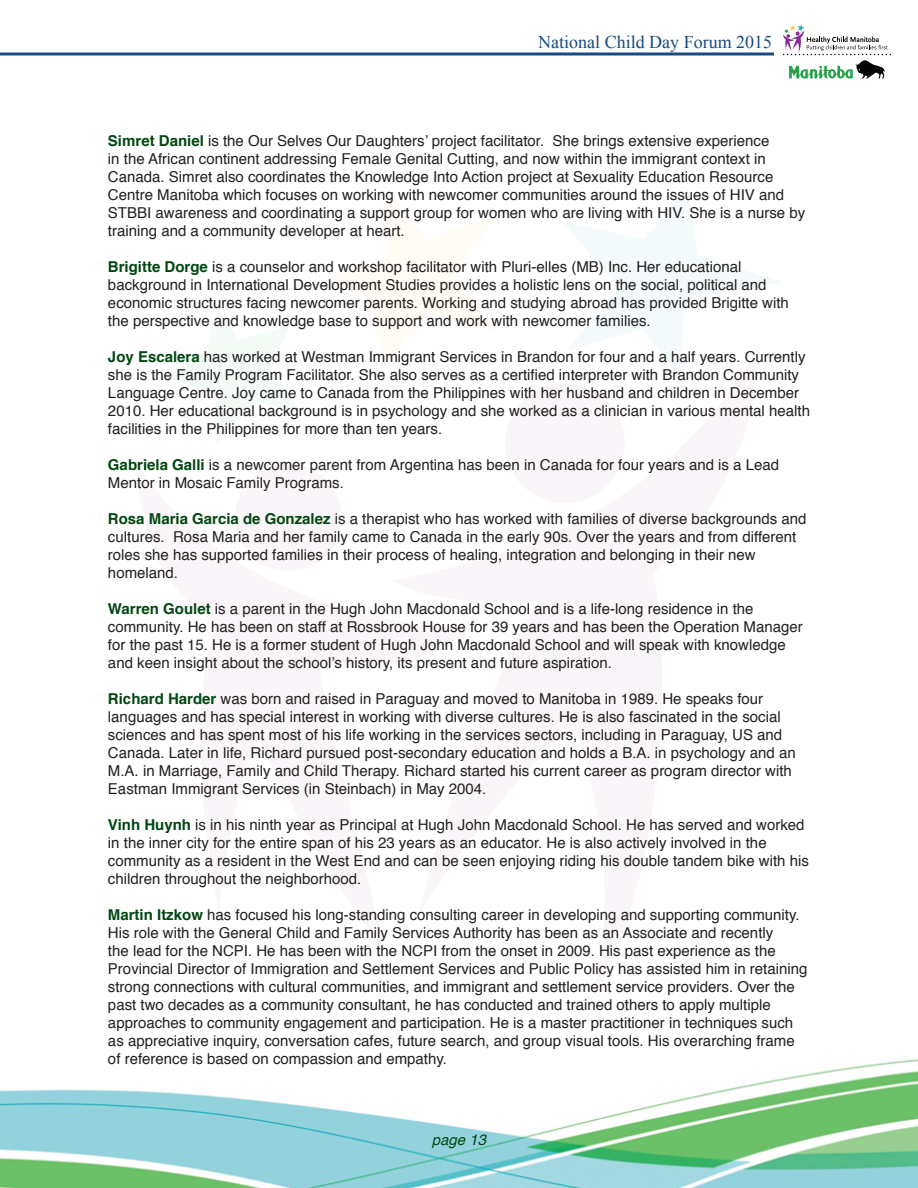
<style>
.page{position:relative;width:918px;height:1188px;background:#fff}
.page>*{position:absolute;margin:0;border:0;box-sizing:border-box;transform-origin:0 0}
.t1{font:18px "Times New Roman";color:#174a7e}
.t2{font:15px/18px "Helvetica";color:#231f20}
.t3{font:italic 15px "Helvetica";color:#004710}
.s1{font-weight:700;color:#004710}
</style>
<div class="page">
<svg style="left:0;top:1059px;width:918px;height:129px"></svg>
<svg style="left:168px;top:308px;width:134px;height:134px"></svg>
<svg style="left:564px;top:190px;width:216px;height:156px"></svg>
<svg style="left:0;top:52px;width:774px;height:4px;background:#50779e"></svg>
<svg style="left:783px;top:25px;width:108px;height:54px"></svg>
<p class="t1" style="left:538px;top:30px;width:235px">National Child Day Forum 2015</p>
<p class="t2" style="left:108px;top:132px;width:699px"><span class="s1">Simret Daniel</span> is the Our Selves Our Daughters’ project facilitator. She brings extensive experience<br>in the African continent addressing Female Genital Cutting, and now within the immigrant context in Canada. Simret also coordinates the Knowledge Into Action project at Sexuality Education Resource Centre Manitoba which focuses on working with newcomer communities around the issues of HIV and STBBI awareness and coordinating a support group for women who are living with HIV. She is a nurse by training and a community developer at heart.</p>
<p class="t2" style="left:108px;top:258px;width:682px"><span class="s1">Brigitte Dorge</span> is a counselor and workshop facilitator with Pluri-elles (MB) Inc. Her educational background in International Development Studies provides a holistic lens on the social, political and economic structures facing newcomer parents. Working and studying abroad has provided Brigitte with the perspective and knowledge base to support and work with newcomer families.</p>
<p class="t2" style="left:108px;top:348px;width:704px"><span class="s1">Joy Escalera</span> has worked at Westman Immigrant Services in Brandon for four and a half years. Currently she is the Family Program Facilitator. She also serves as a certified interpreter with Brandon Community Language Centre. Joy came to Canada from the Philippines with her husband and children in December 2010. Her educational background is in psychology and she worked as a clinician in various mental health facilities in the Philippines for more than ten years.</p>
<p class="t2" style="left:108px;top:456px;width:673px"><span class="s1">Gabriela Galli</span> is a newcomer parent from Argentina has been in Canada for four years and is a Lead<br>Mentor in Mosaic Family Programs.</p>
<p class="t2" style="left:108px;top:510px;width:700px"><span class="s1">Rosa Maria Garcia de Gonzalez</span> is a therapist who has worked with families of diverse backgrounds and cultures. Rosa Maria and her family came to Canada in the early 90s. Over the years and from different roles she has supported families in their process of healing, integration and belonging in their new homeland.</p>
<p class="t2" style="left:108px;top:600px;width:696px"><span class="s1">Warren Goulet</span> is a parent in the Hugh John Macdonald School and is a life-long residence in the community. He has been on staff at Rossbrook House for 39 years and has been the Operation Manager for the past 15. He is a former student of Hugh John Macdonald School and will speak with knowledge and keen insight about the school’s history, its present and future aspiration.</p>
<p class="t2" style="left:108px;top:690px;width:689px"><span class="s1">Richard Harder</span> was born and raised in Paraguay and moved to Manitoba in 1989. He speaks four languages and has special interest in working with diverse cultures. He is also fascinated in the social sciences and has spent most of his life working in the services sectors, including in Paraguay, US and Canada. Later in life, Richard pursued post-secondary education and holds a B.A. in psychology and an M.A. in Marriage, Family and Child Therapy. Richard started his current career as program director with Eastman Immigrant Services (in Steinbach) in May 2004.</p>
<p class="t2" style="left:108px;top:816px;width:702px"><span class="s1">Vinh Huynh</span> is in his ninth year as Principal at Hugh John Macdonald School. He has served and worked in the inner city for the entire span of his 23 years as an educator. He is also actively involved in the community as a resident in the West End and can be seen enjoying riding his double tandem bike with his children throughout the neighborhood.</p>
<p class="t2" style="left:108px;top:906px;width:701px"><span class="s1">Martin Itzkow</span> has focused his long-standing consulting career in developing and supporting community.<br>His role with the General Child and Family Services Authority has been as an Associate and recently<br>the lead for the NCPI. He has been with the NCPI from the onset in 2009. His past experience as the Provincial Director of Immigration and Settlement Services and Public Policy has assisted him in retaining strong connections with cultural communities, and immigrant and settlement service providers. Over the past two decades as a community consultant, he has conducted and trained others to apply multiple approaches to community engagement and participation. He is a master practitioner in techniques such as appreciative inquiry, conversation cafes, future search, and group visual tools. His overarching frame of reference is based on compassion and empathy.</p>
<p class="t3" style="left:432px;top:1128px;width:56px">page 13</p>
</div>
